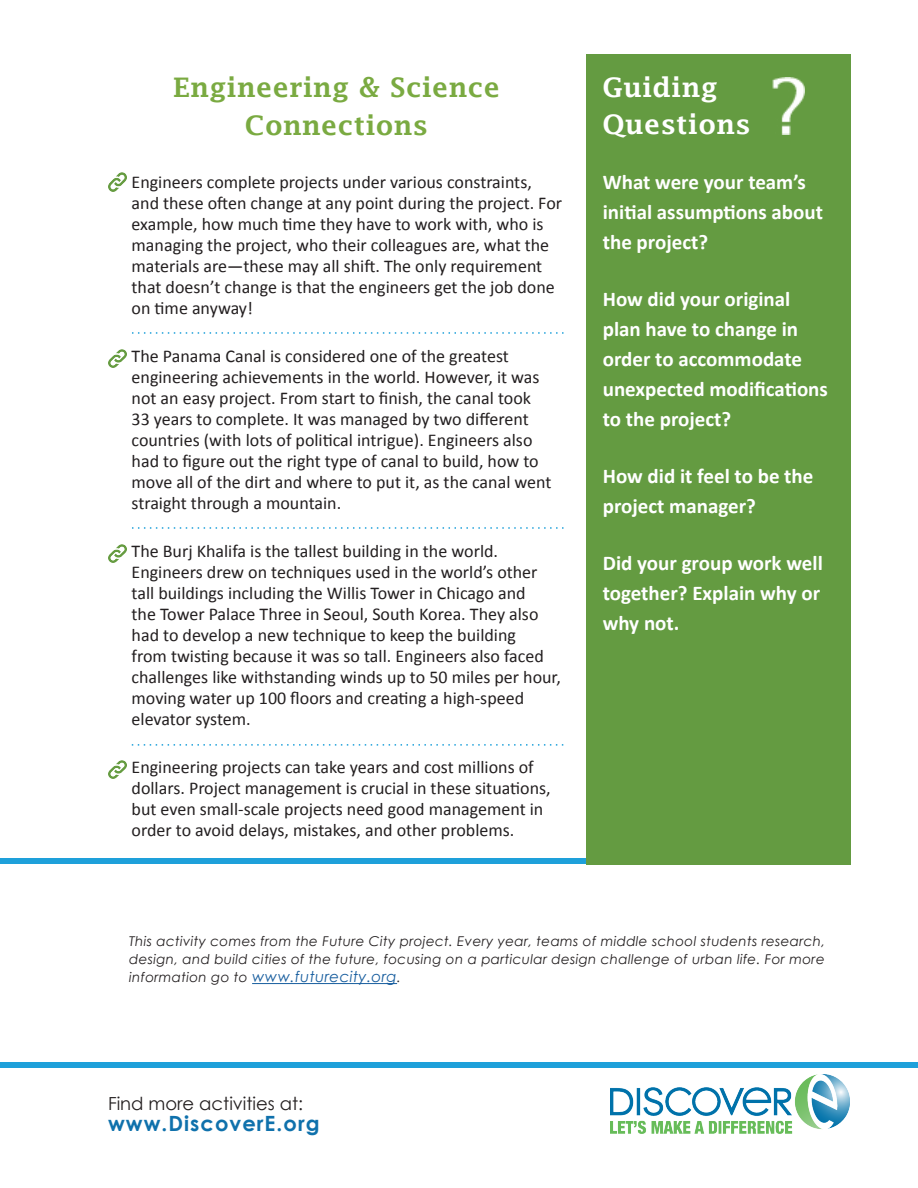
<style>
.page{position:relative;width:918px;height:1188px;background:#fff}
.page>*{position:absolute;margin:0;border:0;box-sizing:border-box;transform-origin:0 0}
.t1{font:600 27px/37.5px "Lucida Fax";letter-spacing:.02em;color:#7aaa41;text-align:center}
.t2{font:600 27px "Lucida Fax";letter-spacing:.02em;color:#fff}
.t3{font:700 21px/30px "Calibri";color:#fff}
.t4{font:700 21px "Century Gothic";letter-spacing:.05em;color:#0f71ac}
.t5{font:18px/21px "Calibri";color:#231f20}
.t6{font:18px "Century Gothic";color:#231f20}
.t7{font:italic 15px "Century Gothic";letter-spacing:.025em;color:#175d9e}
.t8{font:italic 13.5px/18px "Century Gothic";letter-spacing:.025em;color:#231f20}
.s1{font-size:13.5px;color:#231f20}
</style>
<div class="page">
<div style="left:0;top:1062px;width:918px;height:6px;background:#1ea0da"></div>
<div style="left:0;top:859px;width:589px;height:5px;background:#1ea0da"></div>
<div style="left:586px;top:54px;width:264px;height:810px;background:#649b41"></div>
<svg style="left:132px;top:527px;width:432px;height:2px"></svg>
<svg style="left:132px;top:744px;width:431px;height:2px"></svg>
<svg style="left:132px;top:332px;width:432px;height:2px"></svg>
<hr style="left:252px;top:983px;width:145px;height:1px;background:#175d9e">
<img style="left:610px;top:1074px;width:239px;height:60px">
<img style="left:108px;top:173px;width:18px;height:18px">
<img style="left:108px;top:544px;width:18px;height:19px">
<img style="left:108px;top:760px;width:18px;height:18px">
<img style="left:108px;top:349px;width:18px;height:18px">
<img style="left:772px;top:78px;width:33px;height:57px">
<p class="t1" style="left:173px;top:69px;width:328px">Engineering &amp; Science<br>Connections</p>
<p class="t5" style="left:132px;top:171px;width:432px">Engineers complete projects under various constraints, and these often change at any point during the project. For example, how much time they have to work with, who is managing the project, who their colleagues are, what the materials are—these may all shift. The only requirement that doesn’t change is that the engineers get the job done on time anyway!</p>
<p class="t5" style="left:132px;top:345px;width:421px">The Panama Canal is considered one of the greatest engineering achievements in the world. However, it was not an easy project. From start to finish, the canal took 33 years to complete. It was managed by two different countries (with lots of political intrigue). Engineers also had to figure out the right type of canal to build, how to move all of the dirt and where to put it, as the canal went straight through a mountain.</p>
<p class="t5" style="left:132px;top:540px;width:431px">The Burj Khalifa is the tallest building in the world.<br>Engineers drew on techniques used in the world’s other tall buildings including the Willis Tower in Chicago and<br>the Tower Palace Three in Seoul, South Korea. They also had to develop a new technique to keep the building<br>from twisting because it was so tall. Engineers also faced challenges like withstanding winds up to 50 miles per hour, moving water up 100 floors and creating a high-speed elevator system.</p>
<p class="t5" style="left:132px;top:756px;width:421px">Engineering projects can take years and cost millions of dollars. Project management is crucial in these situations, but even small-scale projects need good management in order to avoid delays, mistakes, and other problems.</p>
<p class="t2" style="left:602px;top:72px;width:117px">Guiding</p>
<p class="t2" style="left:602px;top:109px;width:150px">Questions</p>
<p class="t3" style="left:603px;top:166px;width:222px">What were your team’s initial assumptions about the project?</p>
<p class="t3" style="left:603px;top:283px;width:227px">How did your original plan have to change in order to accommodate unexpected modifications to the project?</p>
<p class="t3" style="left:603px;top:460px;width:212px">How did it feel to be the project manager?</p>
<p class="t3" style="left:603px;top:547px;width:222px">Did your group work well together? Explain why or why not.</p>
<p class="t8" style="left:129px;top:932px;width:698px">This activity comes from the Future City project. Every year, teams of middle school students research, design, and build cities of the future, focusing on a particular design challenge of urban life. For more</p>
<p class="t7" style="left:129px;top:968px;width:273px"><span class="s1">information go to</span> www.futurecity.org<span class="s1">.</span></p>
<p class="t6" style="left:108px;top:1092px;width:197px">Find more activities at:</p>
<p class="t4" style="left:108px;top:1110px;width:213px">www.DiscoverE.org</p>
</div>
